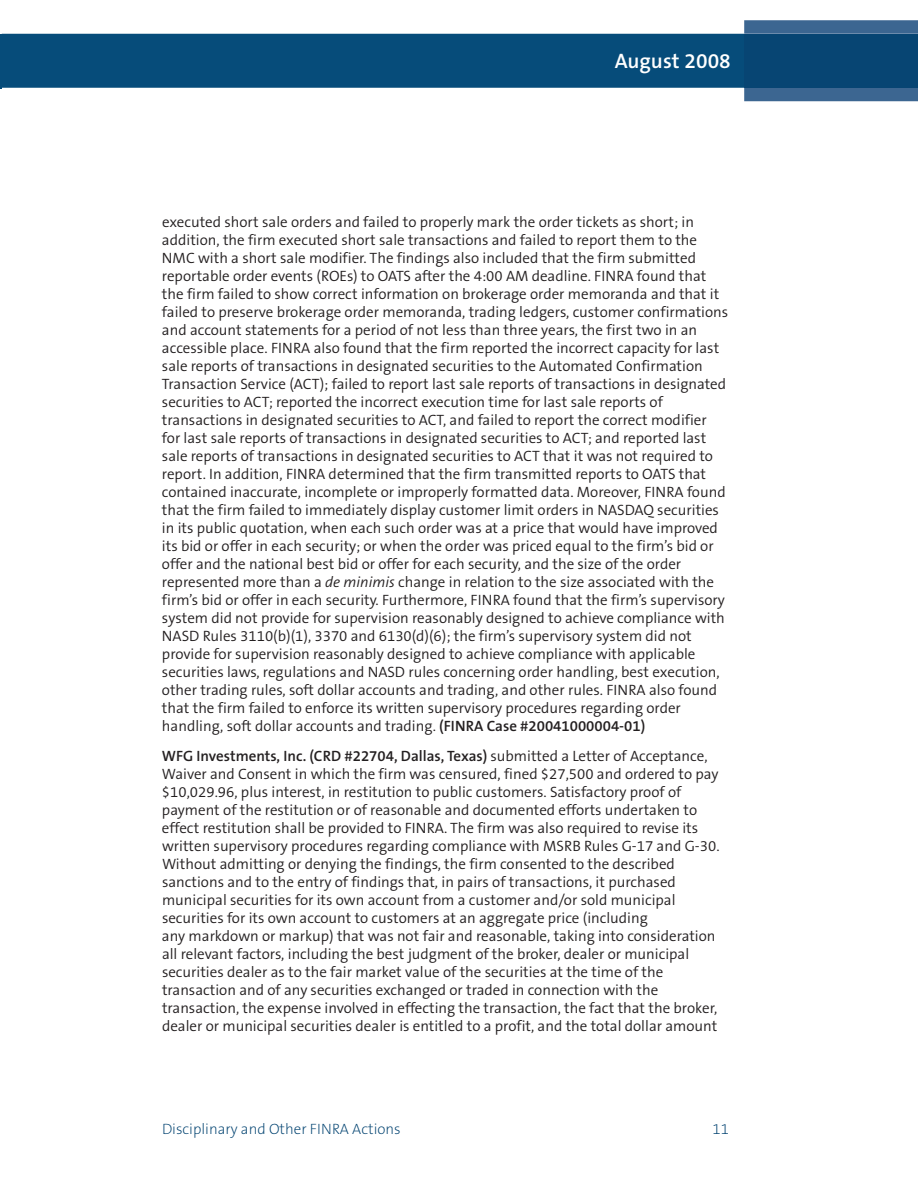
<style>
.page{position:relative;width:918px;height:1188px;background:#fff}
.page>*{position:absolute;margin:0;border:0;box-sizing:border-box;transform-origin:0 0}
.t1{font:600 21px "The Sans B6";color:#fff}
.t2{font:300 15px/18px "The Sans B4";color:#231f20}
.t3{font:600 15px "The Sans B6";color:#231f20}
.t4{font:200 15px "The Sans B2";color:#004270}
.s1{font-style:italic}
.s2{font-family:"The Sans B6";font-weight:600}
.s3{font-family:"The Sans B4";font-weight:300}
</style>
<div class="page">
<div style="left:2px;top:34px;width:742px;height:54px;background:#064c7a"></div>
<svg style="left:744px;top:20px;width:174px;height:81px;background:#3f6893"></svg>
<div style="left:744px;top:34px;width:174px;height:54px;background:#074573"></div>
<hr style="left:0;top:34px;width:2px;height:54px;background:#064c7a">
<h1 class="t1" style="left:615px;top:50px;width:118px">August 2008</h1>
<p class="t2" style="left:162px;top:214px;width:568px">executed short sale orders and failed to properly mark the order tickets as short; in addition, the firm executed short sale transactions and failed to report them to the NMC with a short sale modifier. The findings also included that the firm submitted reportable order events (ROEs) to OATS after the 4:00 AM deadline. FINRA found that the firm failed to show correct information on brokerage order memoranda and that it failed to preserve brokerage order memoranda, trading ledgers, customer confirmations and account statements for a period of not less than three years, the first two in an accessible place. FINRA also found that the firm reported the incorrect capacity for last sale reports of transactions in designated securities to the Automated Confirmation Transaction Service (ACT); failed to report last sale reports of transactions in designated securities to ACT; reported the incorrect execution time for last sale reports of transactions in designated securities to ACT, and failed to report the correct modifier for last sale reports of transactions in designated securities to ACT; and reported last sale reports of transactions in designated securities to ACT that it was not required to report. In addition, FINRA determined that the firm transmitted reports to OATS that contained inaccurate, incomplete or improperly formatted data. Moreover, FINRA found that the firm failed to immediately display customer limit orders in NASDAQ securities in its public quotation, when each such order was at a price that would have improved its bid or offer in each security; or when the order was priced equal to the firm’s bid or offer and the national best bid or offer for each security, and the size of the order represented more than a <span class="s1">de minimis</span> change in relation to the size associated with the firm’s bid or offer in each security. Furthermore, FINRA found that the firm’s supervisory system did not provide for supervision reasonably designed to achieve compliance with NASD Rules 3110(b)(1), 3370 and 6130(d)(6); the firm’s supervisory system did not provide for supervision reasonably designed to achieve compliance with applicable securities laws, regulations and NASD rules concerning order handling, best execution, other trading rules, soft dollar accounts and trading, and other rules. FINRA also found that the firm failed to enforce its written supervisory procedures regarding order handling, soft dollar accounts and trading. <span class="s2">(FINRA Case #20041000004-01)</span></p>
<p class="t3" style="left:162px;top:748px;width:547px">WFG Investments, Inc. (CRD #22704, Dallas, Texas) <span class="s3">submitted a Letter of Acceptance,</span></p>
<p class="t2" style="left:162px;top:766px;width:559px">Waiver and Consent in which the firm was censured, fined $27,500 and ordered to pay $10,029.96, plus interest, in restitution to public customers. Satisfactory proof of payment of the restitution or of reasonable and documented efforts undertaken to effect restitution shall be provided to FINRA. The firm was also required to revise its written supervisory procedures regarding compliance with MSRB Rules G-17 and G-30.<br>Without admitting or denying the findings, the firm consented to the described sanctions and to the entry of findings that, in pairs of transactions, it purchased municipal securities for its own account from a customer and/or sold municipal securities for its own account to customers at an aggregate price (including<br>any markdown or markup) that was not fair and reasonable, taking into consideration all relevant factors, including the best judgment of the broker, dealer or municipal securities dealer as to the fair market value of the securities at the time of the transaction and of any securities exchanged or traded in connection with the transaction, the expense involved in effecting the transaction, the fact that the broker, dealer or municipal securities dealer is entitled to a profit, and the total dollar amount</p>
<p class="t4" style="left:162px;top:1121px;width:240px">Disciplinary and Other FINRA Actions</p>
<p class="t4" style="left:713px;top:1121px;width:18px">11</p>
</div>
